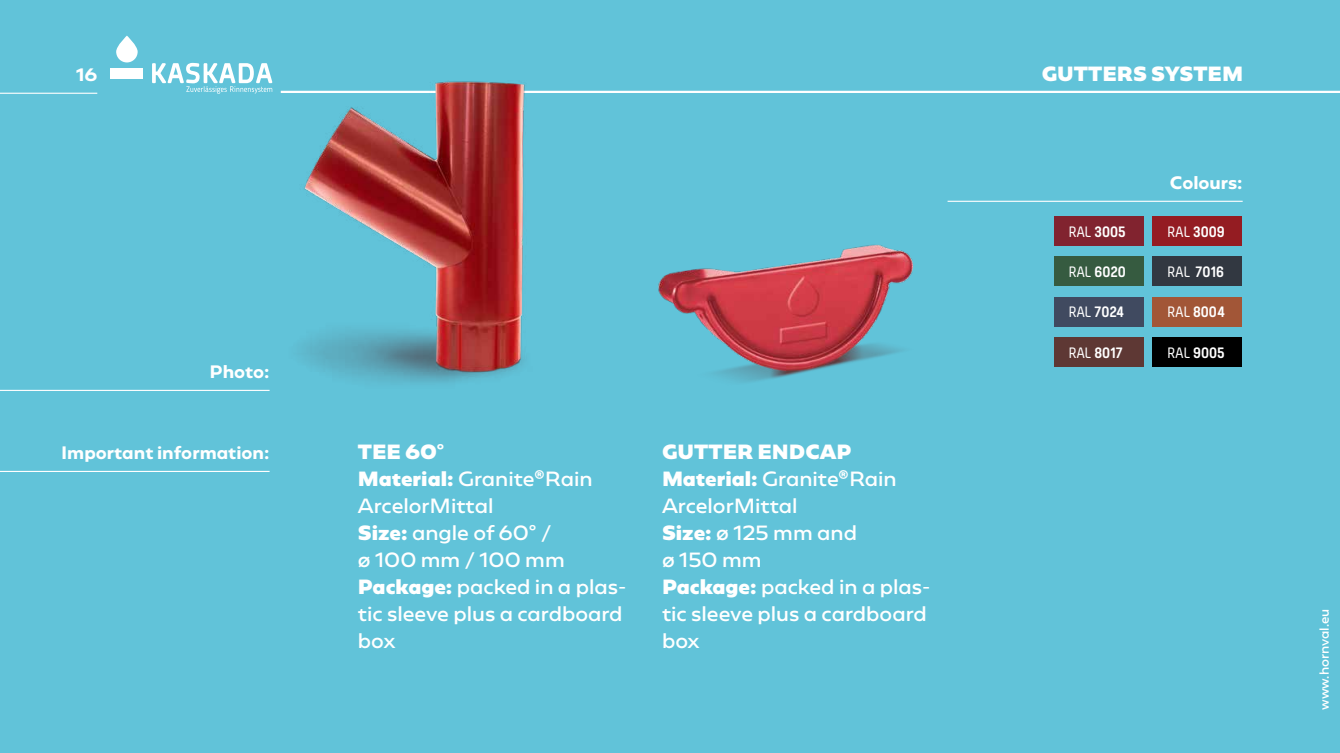
<style>
.page{position:relative;width:1340px;height:753px;background:#fff}
.page>*{position:absolute;margin:0;border:0;box-sizing:border-box;transform-origin:0 0}
.t1{font:18px/27px "Geometrica";color:#fff}
.t2{font:900 18px "Geometrica";color:#fff}
.t3{font:700 15.75px "Hansom FY";color:#fff}
.t4{font:700 15.75px "Geometrica";color:#fff}
.t5{font:11.25px "Geometrica";color:#fff}
.s1{font-weight:900}
.s2{font-weight:400}
</style>
<div class="page">
<div style="left:0;top:0;width:1339px;height:753px;background:#61c3d9"></div>
<hr style="left:0;top:93px;width:97px;height:1px;background:#fff">
<hr style="left:281px;top:91px;width:1058px;height:2px;background:#fff">
<hr style="left:0;top:471px;width:269px;height:1px;background:#fff">
<hr style="left:0;top:390px;width:269px;height:1px;background:#fff">
<hr style="left:947px;top:201px;width:295px;height:1px;background:#fff">
<svg style="left:116px;top:36px;width:22px;height:26px"></svg>
<div style="left:111px;top:68px;width:32px;height:11px;background:#fff"></div>
<svg style="left:152px;top:63px;width:12px;height:21px"></svg>
<img style="left:164px;top:62px;width:497px;height:410px">
<img style="left:617px;top:171px;width:334px;height:301px">
<div style="left:1053px;top:216px;width:90px;height:30px;background:#81232f"></div>
<div style="left:1152px;top:216px;width:90px;height:30px;background:#941c22"></div>
<div style="left:1053px;top:256px;width:90px;height:30px;background:#365b40"></div>
<div style="left:1053px;top:297px;width:90px;height:30px;background:#404a60"></div>
<div style="left:1152px;top:297px;width:90px;height:30px;background:#a25637"></div>
<div style="left:1053px;top:337px;width:90px;height:30px;background:#5e3834"></div>
<div style="left:1152px;top:337px;width:90px;height:30px;background:#000"></div>
<div style="left:1152px;top:256px;width:90px;height:30px;background:#323841"></div>
<p class="t4" style="left:76px;top:64px;width:23px">16</p>
<p class="t2" style="left:1041px;top:61px;width:203px">GUTTERS SYSTEM</p>
<p class="t4" style="left:1169px;top:172px;width:74px">Colours:</p>
<p class="t4" style="left:210px;top:361px;width:61px">Photo:</p>
<p class="t4" style="left:61px;top:442px;width:210px">Important information:</p>
<p class="t1" style="left:358px;top:438px;width:270px"><span class="s1">TEE 60°<br>Material:</span> Granite®Rain<br>ArcelorMittal<br><span class="s1">Size:</span> angle of 60° /<br>ø 100 mm / 100 mm<br><span class="s1">Package:</span> packed in a plas&shy;tic sleeve plus a cardboard box</p>
<p class="t1" style="left:662px;top:438px;width:270px"><span class="s1">GUTTER ENDCAP<br>Material:</span> Granite®Rain<br>ArcelorMittal<br><span class="s1">Size:</span> ø 125 mm and<br>ø 150 mm<br><span class="s1">Package:</span> packed in a plas&shy;tic sleeve plus a cardboard box</p>
<p class="t3" style="left:1068px;top:222px;width:58px"><span class="s2">RAL</span> 3005</p>
<p class="t3" style="left:1167px;top:222px;width:59px"><span class="s2">RAL</span> 3009</p>
<p class="t3" style="left:1068px;top:263px;width:58px"><span class="s2">RAL</span> 6020</p>
<p class="t3" style="left:1068px;top:303px;width:57px"><span class="s2">RAL</span> 7024</p>
<p class="t3" style="left:1167px;top:303px;width:59px"><span class="s2">RAL</span> 8004</p>
<p class="t3" style="left:1068px;top:343px;width:56px"><span class="s2">RAL</span> 8017</p>
<p class="t3" style="left:1167px;top:343px;width:59px"><span class="s2">RAL</span> 9005</p>
<p class="t3" style="left:1167px;top:263px;width:58px"><span class="s2">RAL</span> 7016</p>
<p class="t5" style="left:1316px;top:710px;width:102px;rotate:-90deg">www.hornval.eu</p>
</div>
